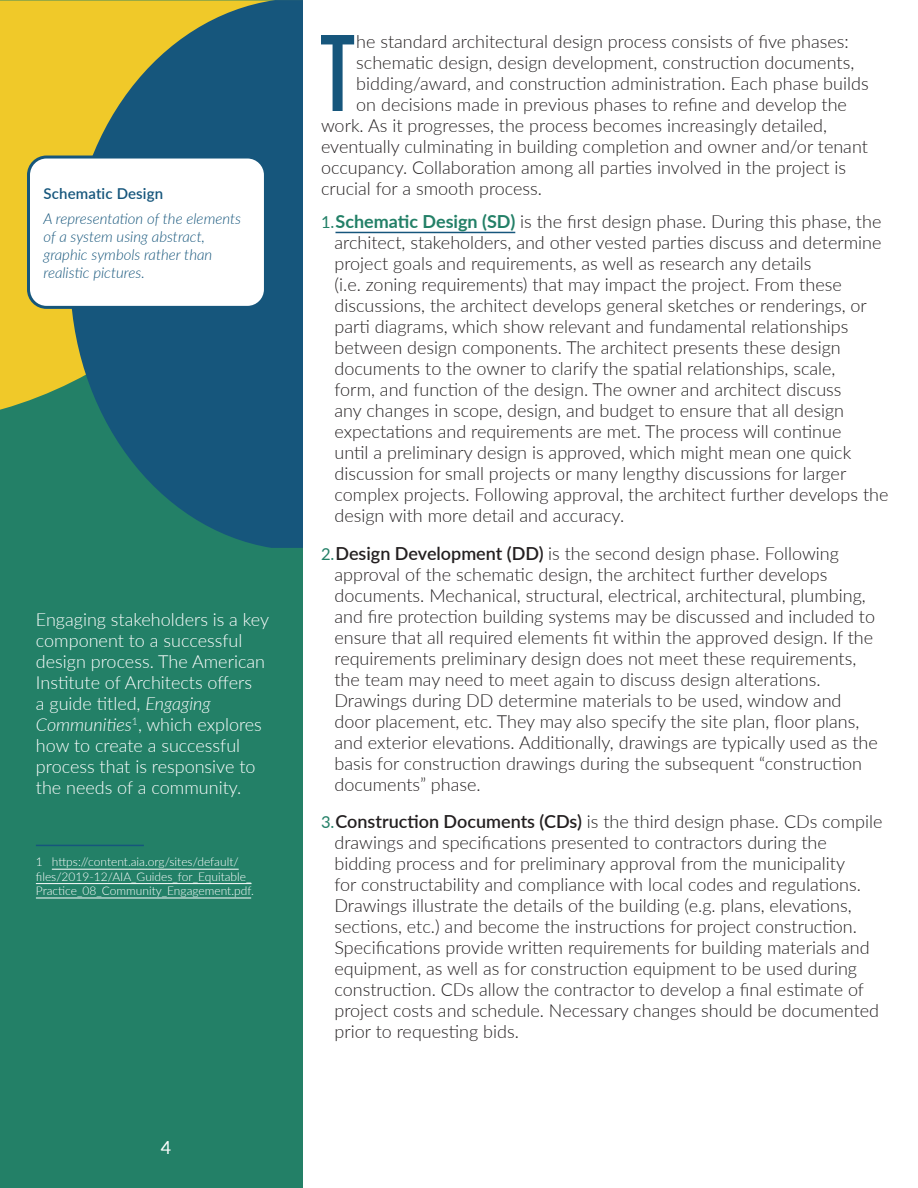
<style>
.page{position:relative;width:918px;height:1188px;background:#fff}
.page>*{position:absolute;margin:0;border:0;box-sizing:border-box;transform-origin:0 0}
.Body_Text_DropCap{font:500 105.3px "Gala";color:#16567c}
.Number_list{font:300 18px/21px "Lato";color:#231f20}
.Body_Text_DropCap-2{font:300 18px "Lato";color:#231f20}
.Body_Text{font:300 18px/21px "Lato";color:#fff}
.t1{font:18px "Lato";color:#fff}
.Definition{font:italic 300 15px/18px "Lato";color:#16567c}
.Definition_box_title{font:600 15px "Lato";letter-spacing:.01em;color:#16567c}
.Caption_Text{font:300 12px/14.4px "Lato";color:#fff}
.s1{font-style:italic}
.s2{font-weight:400;font-size:16.5px;color:#238067}
.s3{font-weight:700;color:#238067}
.s4{font-weight:600}
</style>
<div class="page">
<div style="left:0;top:0;width:303px;height:1188px;background:#238067"></div>
<div style="left:0;top:0;width:70px;height:410px;background:#f0c929"></div>
<svg style="left:70px;top:0;width:233px;height:548px;background:#346a6e"></svg>
<hr style="left:36px;top:845px;width:108px;height:1px;background:#16567c">
<hr style="left:52px;top:869px;width:187px;height:1px;background:#fff">
<hr style="left:36px;top:883px;width:216px;height:1px;background:#fff">
<hr style="left:36px;top:898px;width:215px;height:1px;background:#fff">
<hr style="left:335px;top:232px;width:180px;height:1px;background:#16567c">
<div style="left:28px;top:157px;width:237px;height:150px;background:#fff;border-radius:18px"></div>
<div style="left:27px;top:156px;width:240px;height:153px;border:3px solid #16567c;border-radius:18px"></div>
<p class="Definition_box_title" style="left:44px;top:183px;width:121px">Schematic Design</p>
<p class="Definition" style="left:44px;top:209px;width:199px">A representation of the elements of a system using abstract, graphic symbols rather than realistic pictures.</p>
<p class="Body_Text" style="left:36px;top:609px;width:235px">Engaging stakeholders is a key component to a successful design process. The American<br>Institute of Architects offers<br>a guide titled, <span class="s1">Engaging<br>Communities</span><sup>1</sup>, which explores how to create a successful process that is responsive to the needs of a community.</p>
<p class="Caption_Text" style="left:36px;top:854px;width:220px">1 https://content.aia.org/sites/default/ files/2019-12/AIA_Guides_for_Equitable_<br>Practice_08_Community_Engagement.pdf.</p>
<p class="t1" style="left:161px;top:1135px;width:12px">4</p>
<p class="Body_Text_DropCap" style="left:319px;top:5px;width:39px">T</p>
<p class="Body_Text_DropCap-2" style="left:356px;top:29px;width:494px">he standard architectural design process consists of five phases:</p>
<p class="Body_Text_DropCap-2" style="left:356px;top:50px;width:500px">schematic design, design development, construction documents,</p>
<p class="Body_Text_DropCap-2" style="left:356px;top:71px;width:514px">bidding/award, and construction administration. Each phase builds</p>
<p class="Body_Text_DropCap-2" style="left:356px;top:92px;width:492px">on decisions made in previous phases to refine and develop the</p>
<p class="Body_Text_DropCap-2" style="left:321px;top:113px;width:507px">work. As it progresses, the process becomes increasingly detailed,</p>
<p class="Body_Text_DropCap-2" style="left:321px;top:134px;width:548px">eventually culminating in building completion and owner and/or tenant</p>
<p class="Body_Text_DropCap-2" style="left:321px;top:155px;width:527px">occupancy. Collaboration among all parties involved in the project is</p>
<p class="Body_Text_DropCap-2" style="left:321px;top:176px;width:223px">crucial for a smooth process.</p>
<p class="Number_list" style="left:334px;top:211px;width:556px;text-indent:-14px"><span class="s2">1.</span> <span class="s3">Schematic Design (SD)</span> is the first design phase. During this phase, the architect, stakeholders, and other vested parties discuss and determine project goals and requirements, as well as research any details<br>(i.e. zoning requirements) that may impact the project. From these discussions, the architect develops general sketches or renderings, or parti diagrams, which show relevant and fundamental relationships between design components. The architect presents these design documents to the owner to clarify the spatial relationships, scale,<br>form, and function of the design. The owner and architect discuss<br>any changes in scope, design, and budget to ensure that all design expectations and requirements are met. The process will continue<br>until a preliminary design is approved, which might mean one quick discussion for small projects or many lengthy discussions for larger complex projects. Following approval, the architect further develops the design with more detail and accuracy.</p>
<p class="Number_list" style="left:334px;top:542px;width:545px;text-indent:-14px"><span class="s2">2.</span> <span class="s4">Design Development (DD)</span> is the second design phase. Following approval of the schematic design, the architect further develops documents. Mechanical, structural, electrical, architectural, plumbing, and fire protection building systems may be discussed and included to ensure that all required elements fit within the approved design. If the requirements preliminary design does not meet these requirements, the team may need to meet again to discuss design alterations.<br>Drawings during DD determine materials to be used, window and door placement, etc. They may also specify the site plan, floor plans, and exterior elevations. Additionally, drawings are typically used as the basis for construction drawings during the subsequent “construction documents” phase.</p>
<p class="Number_list" style="left:334px;top:810px;width:549px;text-indent:-14px"><span class="s2">3.</span> <span class="s4">Construction Documents (CDs)</span> is the third design phase. CDs compile drawings and specifications presented to contractors during the bidding process and for preliminary approval from the municipality<br>for constructability and compliance with local codes and regulations.<br>Drawings illustrate the details of the building (e.g. plans, elevations, sections, etc.) and become the instructions for project construction.<br>Specifications provide written requirements for building materials and equipment, as well as for construction equipment to be used during construction. CDs allow the contractor to develop a final estimate of project costs and schedule. Necessary changes should be documented prior to requesting bids.</p>
</div>
